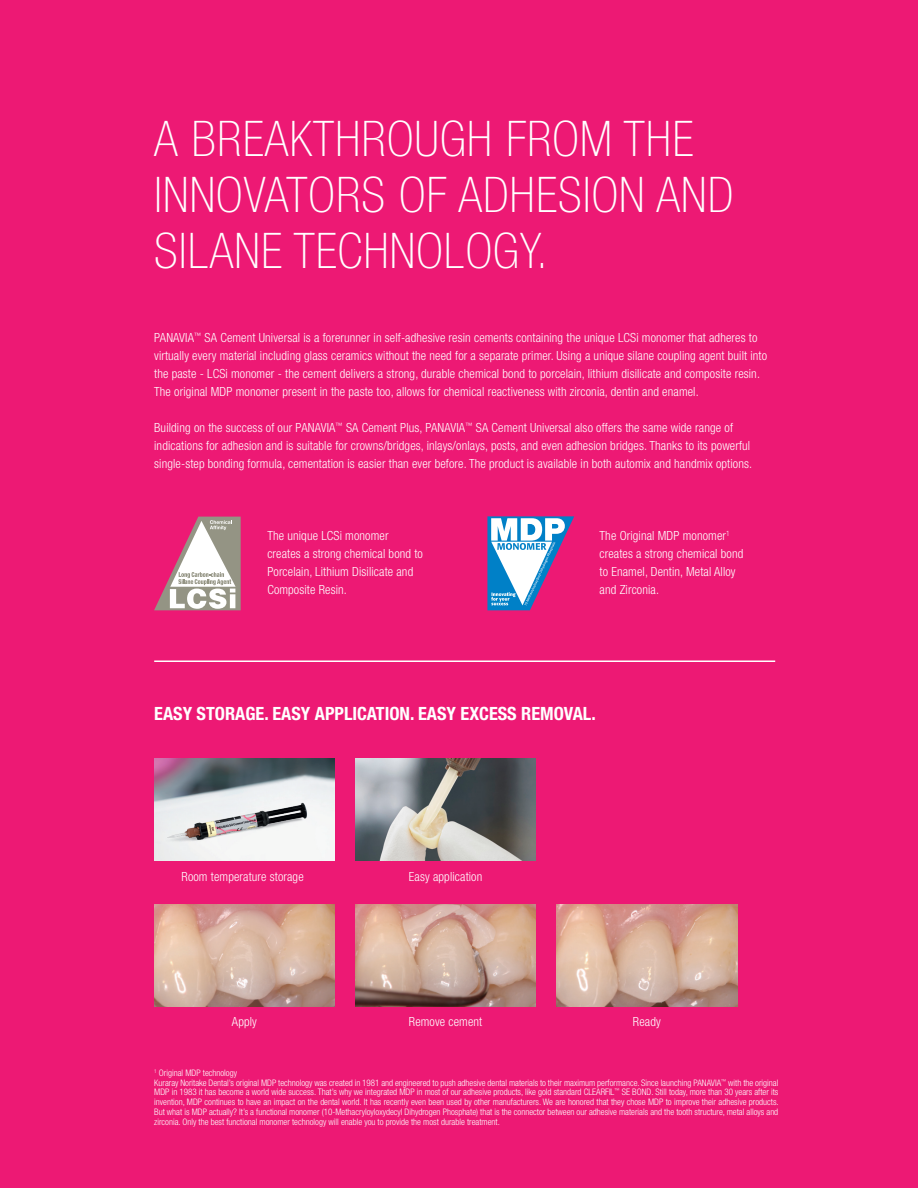
<style>
.page{position:relative;width:918px;height:1188px;background:#ed1974}
.page>*{position:absolute;margin:0;border:0;box-sizing:border-box;transform-origin:0 0}
.t1{font:100 condensed 49.2px/56.2px "Helvetica Neue LT Std";letter-spacing:.02em;color:#fff}
.Copy{font:700 condensed 18.3px "Helvetica Neue LT Std";color:#fff}
.Copy-2{font:300 condensed 12.6px/18px "Helvetica Neue LT Std";letter-spacing:.01em;color:#fff}
.Copy-3{font:300 condensed 9px/9.8px "Helvetica Neue LT Std";color:#fff;text-align:justify}
</style>
<div class="page">
<svg style="left:154px;top:517px;width:87px;height:93px"></svg>
<svg style="left:487px;top:516px;width:87px;height:94px"></svg>
<img style="left:154px;top:759px;width:181px;height:101px">
<img style="left:355px;top:759px;width:181px;height:101px">
<img style="left:355px;top:905px;width:181px;height:101px">
<img style="left:557px;top:905px;width:180px;height:101px">
<img style="left:154px;top:905px;width:181px;height:101px">
<img style="left:154px;top:795px;width:165px;height:59px">
<hr style="left:154px;top:661px;width:621px;height:1px;background:#fff">
<p class="t1" style="left:154px;top:110px;width:581px">A BREAKTHROUGH FROM THE<br>INNOVATORS OF ADHESION AND<br>SILANE TECHNOLOGY.</p>
<p class="Copy-2" style="left:154px;top:328px;width:614px">PANAVIA<sup>™</sup> SA Cement Universal is a forerunner in self-adhesive resin cements containing the unique LCSi monomer that adheres to virtually every material including glass ceramics without the need for a separate primer. Using a unique silane coupling agent built into the paste - LCSi monomer - the cement delivers a strong, durable chemical bond to porcelain, lithium disilicate and composite resin.<br>The original MDP monomer present in the paste too, allows for chemical reactiveness with zirconia, dentin and enamel.</p>
<p class="Copy-2" style="left:154px;top:418px;width:599px">Building on the success of our PANAVIA<sup>™</sup> SA Cement Plus, PANAVIA<sup>™</sup> SA Cement Universal also offers the same wide range of indications for adhesion and is suitable for crowns/bridges, inlays/onlays, posts, and even adhesion bridges. Thanks to its powerful single-step bonding formula, cementation is easier than ever before. The product is available in both automix and handmix options.</p>
<p class="Copy-2" style="left:267px;top:526px;width:157px">The unique LCSi monomer creates a strong chemical bond to<br>Porcelain, Lithium Disilicate and<br>Composite Resin.</p>
<p class="Copy-2" style="left:600px;top:526px;width:145px">The Original MDP monomer<sup>1 </sup>creates a strong chemical bond to Enamel, Dentin, Metal Alloy and Zirconia.</p>
<p class="Copy" style="left:154px;top:702px;width:443px">EASY STORAGE. EASY APPLICATION. EASY EXCESS REMOVAL.</p>
<p class="Copy-2" style="left:182px;top:867px;width:124px">Room temperature storage</p>
<p class="Copy-2" style="left:409px;top:867px;width:75px">Easy application</p>
<p class="Copy-2" style="left:232px;top:1012px;width:26px">Apply</p>
<p class="Copy-2" style="left:409px;top:1012px;width:75px">Remove cement</p>
<p class="Copy-2" style="left:633px;top:1012px;width:29px">Ready</p>
<p class="Copy-3" style="left:154px;top:1068px;width:84px"><sup>1</sup> Original MDP technology</p>
<p class="Copy-3" style="left:154px;top:1077px;width:626px">Kuraray Noritake Dental’s original MDP technology was created in 1981 and engineered to push adhesive dental materials to their maximum performance. Since launching PANAVIA<sup>™</sup> with the original MDP in 1983 it has become a world wide success. That’s why we integrated MDP in most of our adhesive products, like gold standard CLEARFIL<sup>™</sup> SE BOND. Still today, more than 30 years after its invention, MDP continues to have an impact on the dental world. It has recently even been used by other manufacturers. We are honored that they chose MDP to improve their adhesive products.<br>But what is MDP actually? It’s a functional monomer (10-Methacryloyloxydecyl Dihydrogen Phosphate) that is the connector between our adhesive materials and the tooth structure, metal alloys and zirconia. Only the best functional monomer technology will enable you to provide the most durable treatment.</p>
</div>
